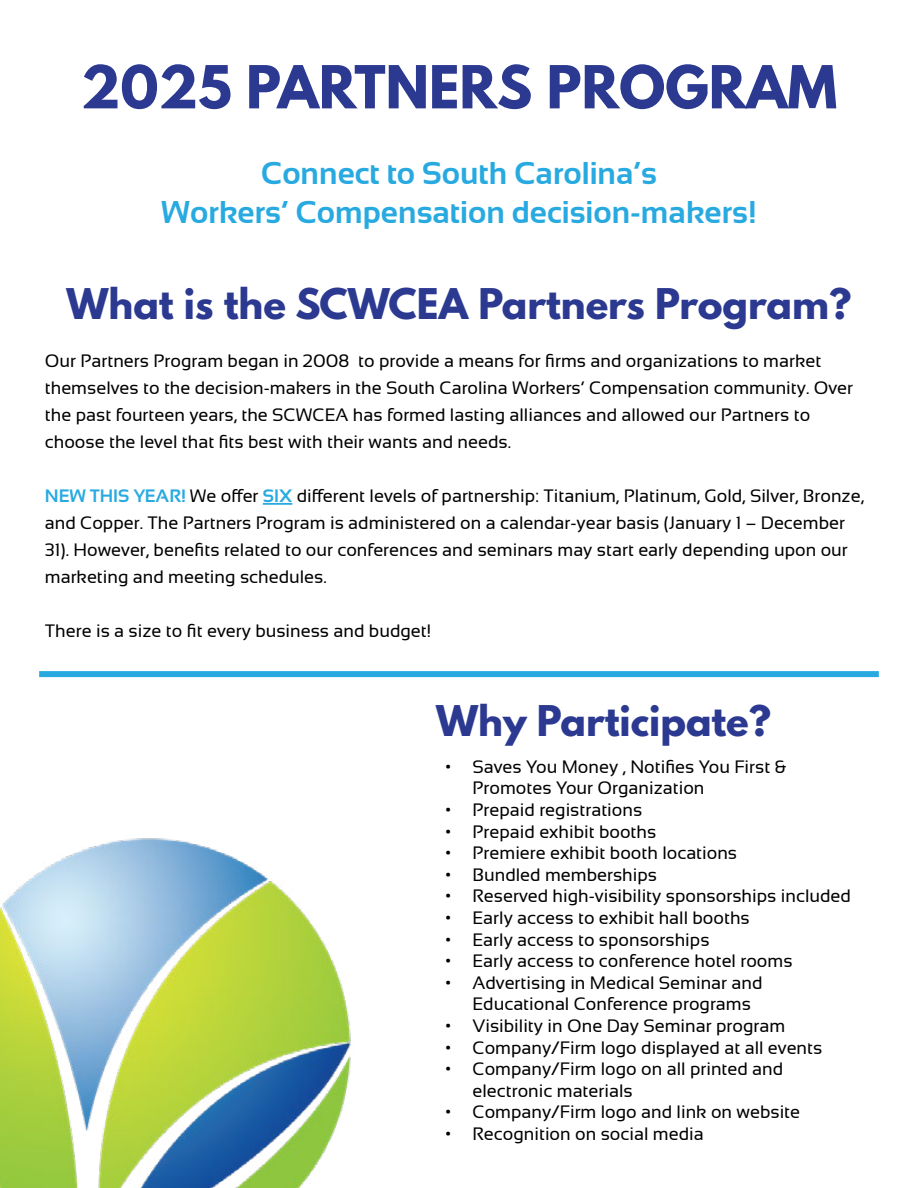
<style>
.page{position:relative;width:918px;height:1188px;background:#fff}
.page>*{position:absolute;margin:0;border:0;box-sizing:border-box;transform-origin:0 0}
.t1{font:700 52.5px "League Spartan";color:#2b3990}
.t2{font:700 37.5px "League Spartan";color:#2b3990}
.t3{font:700 31.5px/39px "Sansation";color:#28aae1;text-align:center}
.t4{font:18px/27px "Sansation";color:#000}
.s1{font-weight:700;color:#28aae1}
</style>
<div class="page">
<div style="left:39px;top:671px;width:840px;height:6px;background:#28aae1"></div>
<img style="left:0;top:838px;width:351px;height:350px">
<hr style="left:263px;top:503px;width:29px;height:2px;background:#28aae1">
<h1 class="t1" style="left:81px;top:46px;width:758px">2025 PARTNERS PROGRAM</h1>
<h3 class="t3" style="left:161px;top:153px;width:597px">Connect to South Carolina’s<br>Workers’ Compensation decision-makers!</h3>
<h2 class="t2" style="left:67px;top:274px;width:786px">What is the SCWCEA Partners Program?</h2>
<p class="t4" style="left:45px;top:348px;width:810px">Our Partners Program began in 2008 to provide a means for firms and organizations to market themselves to the decision-makers in the South Carolina Workers’ Compensation community. Over the past fourteen years, the SCWCEA has formed lasting alliances and allowed our Partners to choose the level that fits best with their wants and needs.</p>
<p class="t4" style="left:45px;top:483px;width:821px"><span class="s1">NEW THIS YEAR!</span> We offer <span class="s1">SIX</span> different levels of partnership: Titanium, Platinum, Gold, Silver, Bronze, and Copper. The Partners Program is administered on a calendar-year basis (January 1 – December 31). However, benefits related to our conferences and seminars may start early depending upon our marketing and meeting schedules.</p>
<p class="t4" style="left:45px;top:618px;width:388px">There is a size to fit every business and budget!</p>
<h2 class="t2" style="left:436px;top:691px;width:337px">Why Participate?</h2>
<p class="t4" style="left:472px;top:756px;width:315px;line-height:21.6px;text-indent:-27px">• Saves You Money , Notifies You First &amp;<br>Promotes Your Organization</p>
<p class="t4" style="left:446px;top:796px;width:198px">• Prepaid registrations</p>
<p class="t4" style="left:446px;top:818px;width:212px">• Prepaid exhibit booths</p>
<p class="t4" style="left:446px;top:840px;width:293px">• Premiere exhibit booth locations</p>
<p class="t4" style="left:446px;top:861px;width:213px">• Bundled memberships</p>
<p class="t4" style="left:446px;top:883px;width:407px">• Reserved high-visibility sponsorships included</p>
<p class="t4" style="left:446px;top:904px;width:306px">• Early access to exhibit hall booths</p>
<p class="t4" style="left:446px;top:926px;width:266px">• Early access to sponsorships</p>
<p class="t4" style="left:446px;top:948px;width:349px">• Early access to conference hotel rooms</p>
<p class="t4" style="left:472px;top:972px;width:292px;line-height:21.6px;text-indent:-27px">• Advertising in Medical Seminar and<br>Educational Conference programs</p>
<p class="t4" style="left:446px;top:1012px;width:341px">• Visibility in One Day Seminar program</p>
<p class="t4" style="left:446px;top:1034px;width:378px">• Company/Firm logo displayed at all events</p>
<p class="t4" style="left:472px;top:1058px;width:312px;line-height:21.6px;text-indent:-27px">• Company/Firm logo on all printed and electronic materials</p>
<p class="t4" style="left:446px;top:1099px;width:356px">• Company/Firm logo and link on website</p>
<p class="t4" style="left:446px;top:1120px;width:260px">• Recognition on social media</p>
</div>
